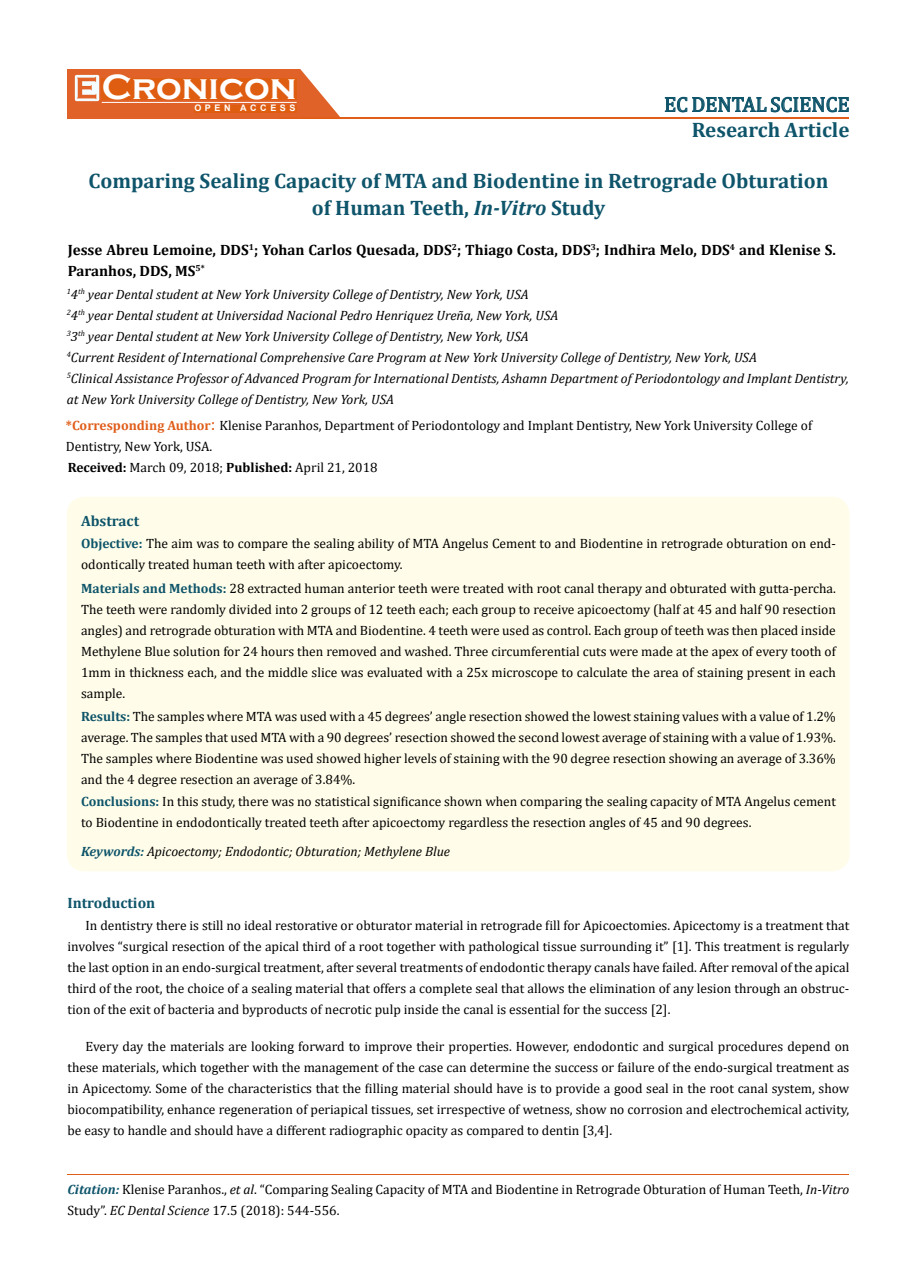
<style>
.page{position:relative;width:917px;height:1280px;background:#fff}
.page>*{position:absolute;margin:0;border:0;box-sizing:border-box;transform-origin:0 0}
.t1{font:700 36px "Copperplate Gothic";color:#fff}
.t2{font:700 21px/27px "Cambria";color:#0e546a;text-align:center}
.t3{font:21px "Cambria";color:#0e546a}
.t4{font:700 15px/21px "Cambria";color:#000}
.t5{font:700 15px "Cambria";color:#0e546a}
.t6{font:13.5px/21px "Cambria";color:#000}
.t7{font:italic 13.5px/21px "Cambria";color:#000}
.t8{font:700 9px "Arial";letter-spacing:.4em;color:#fff}
.s1{font-style:italic}
.s2{font-weight:700;color:#e05d1a}
.s3{font-size:18px;color:#e05d1a}
.s4{font-weight:700}
.s5{font-weight:700;color:#0e546a}
.s6{font-weight:700;font-style:italic;color:#0e546a}
</style>
<div class="page">
<div style="left:67px;top:70px;width:290px;height:49px;background:#e06228"></div>
<svg style="left:300px;top:69px;width:90px;height:49px"></svg>
<img style="left:75px;top:75px;width:24px;height:26px">
<div style="left:102px;top:79px;width:195px;height:21px;background:#df5d11"></div>
<div style="left:194px;top:105px;width:103px;height:7px;background:#df5d11"></div>
<svg style="left:664px;top:97px;width:185px;height:15px"></svg>
<hr style="left:102px;top:102px;width:194px;height:1px;background:#fff">
<hr style="left:279px;top:118px;width:569px;height:1px;background:#e05d1a">
<hr style="left:67px;top:1174px;width:782px;height:1px;background:#e05d1a">
<div style="left:67px;top:496px;width:782px;height:375px;background:#fffde9;border-radius:18px"></div>
<h1 class="t1" style="left:102px;top:68px;width:196px">Cronicon</h1>
<p class="t8" style="left:194px;top:102px;width:103px">OPEN ACCESS</p>
<h2 class="t3" style="left:664px;top:92px;width:187px">EC DENTAL SCIENCE</h2>
<h2 class="t2" style="left:691px;top:116px;width:159px">Research Article</h2>
<h2 class="t2" style="left:88px;top:166px;width:741px">Comparing Sealing Capacity of MTA and Biodentine in Retrograde Obturation of Human Teeth, <span class="s1">In-Vitro</span> Study</h2>
<p class="t4" style="left:68px;top:239px;width:769px">Jesse Abreu Lemoine, DDS<sup>1</sup>; Yohan Carlos Quesada, DDS<sup>2</sup>; Thiago Costa, DDS<sup>3</sup>; Indhira Melo, DDS<sup>4</sup> and Klenise S.<br>Paranhos, DDS, MS<sup>5*</sup></p>
<p class="t7" style="left:67px;top:283px;width:783px"><sup>1</sup>4<sup>th</sup> year Dental student at New York University College of Dentistry, New York, USA<br><sup>2</sup>4<sup>th</sup> year Dental student at Universidad Nacional Pedro Henriquez Ureña, New York, USA<br><sup>3</sup>3<sup>th</sup> year Dental student at New York University College of Dentistry, New York, USA<br><sup>4</sup>Current Resident of International Comprehensive Care Program at New York University College of Dentistry, New York, USA<br><sup>5</sup>Clinical Assistance Professor of Advanced Program for International Dentists, Ashamn Department of Periodontology and Implant Dentistry, at New York University College of Dentistry, New York, USA</p>
<p class="t6" style="left:66px;top:414px;width:747px"><span class="s2">*Corresponding Author</span><span class="s3">:</span> Klenise Paranhos, Department of Periodontology and Implant Dentistry, New York University College of<br>Dentistry, New York, USA.<br><span class="s4">Received:</span> March 09, 2018; <span class="s4">Published:</span> April 21, 2018</p>
<p class="t5" style="left:81px;top:510px;width:60px">Abstract</p>
<p class="t6" style="left:81px;top:532px;width:756px"><span class="s5">Objective:</span> The aim was to compare the sealing ability of MTA Angelus Cement to and Biodentine in retrograde obturation on end&shy;odontically treated human teeth with after apicoectomy.</p>
<p class="t6" style="left:81px;top:577px;width:756px;text-align:justify"><span class="s5">Materials and Methods:</span> 28 extracted human anterior teeth were treated with root canal therapy and obturated with gutta-percha.<br>The teeth were randomly divided into 2 groups of 12 teeth each; each group to receive apicoectomy (half at 45 and half 90 resection angles) and retrograde obturation with MTA and Biodentine. 4 teeth were used as control. Each group of teeth was then placed inside Methylene Blue solution for 24 hours then removed and washed. Three circumferential cuts were made at the apex of every tooth of 1mm in thickness each, and the middle slice was evaluated with a 25x microscope to calculate the area of staining present in each sample.</p>
<p class="t6" style="left:81px;top:705px;width:756px;text-align:justify"><span class="s5">Results:</span> The samples where MTA was used with a 45 degrees’ angle resection showed the lowest staining values with a value of 1.2% average. The samples that used MTA with a 90 degrees’ resection showed the second lowest average of staining with a value of 1.93%.<br>The samples where Biodentine was used showed higher levels of staining with the 90 degree resection showing an average of 3.36% and the 4 degree resection an average of 3.84%.</p>
<p class="t6" style="left:81px;top:791px;width:756px"><span class="s5">Conclusions:</span> In this study, there was no statistical significance shown when comparing the sealing capacity of MTA Angelus cement to Biodentine in endodontically treated teeth after apicoectomy regardless the resection angles of 45 and 90 degrees.</p>
<p class="t7" style="left:81px;top:840px;width:370px"><span class="s5">Keywords:</span> Apicoectomy; Endodontic; Obturation; Methylene Blue</p>
<p class="t5" style="left:67px;top:891px;width:89px">Introduction</p>
<p class="t6" style="left:67px;top:915px;width:783px;text-align:justify;text-indent:18px">In dentistry there is still no ideal restorative or obturator material in retrograde fill for Apicoectomies. Apicectomy is a treatment that involves “surgical resection of the apical third of a root together with pathological tissue surrounding it” [1]. This treatment is regularly the last option in an endo-surgical treatment, after several treatments of endodontic therapy canals have failed. After removal of the apical third of the root, the choice of a sealing material that offers a complete seal that allows the elimination of any lesion through an obstruc&shy;tion of the exit of bacteria and byproducts of necrotic pulp inside the canal is essential for the success [2].</p>
<p class="t6" style="left:67px;top:1036px;width:783px;text-align:justify;text-indent:18px">Every day the materials are looking forward to improve their properties. However, endodontic and surgical procedures depend on these materials, which together with the management of the case can determine the success or failure of the endo-surgical treatment as in Apicectomy. Some of the characteristics that the filling material should have is to provide a good seal in the root canal system, show biocompatibility, enhance regeneration of periapical tissues, set irrespective of wetness, show no corrosion and electrochemical activity, be easy to handle and should have a different radiographic opacity as compared to dentin [3,4].</p>
<p class="t6" style="left:67px;top:1178px;width:783px"><span class="s6">Citation:</span> Klenise Paranhos., <span class="s1">et al</span>. “Comparing Sealing Capacity of MTA and Biodentine in Retrograde Obturation of Human Teeth, <span class="s1">In-Vitro<br></span>Study”. <span class="s1">EC Dental Science</span> 17.5 (2018): 544-556.</p>
</div>
